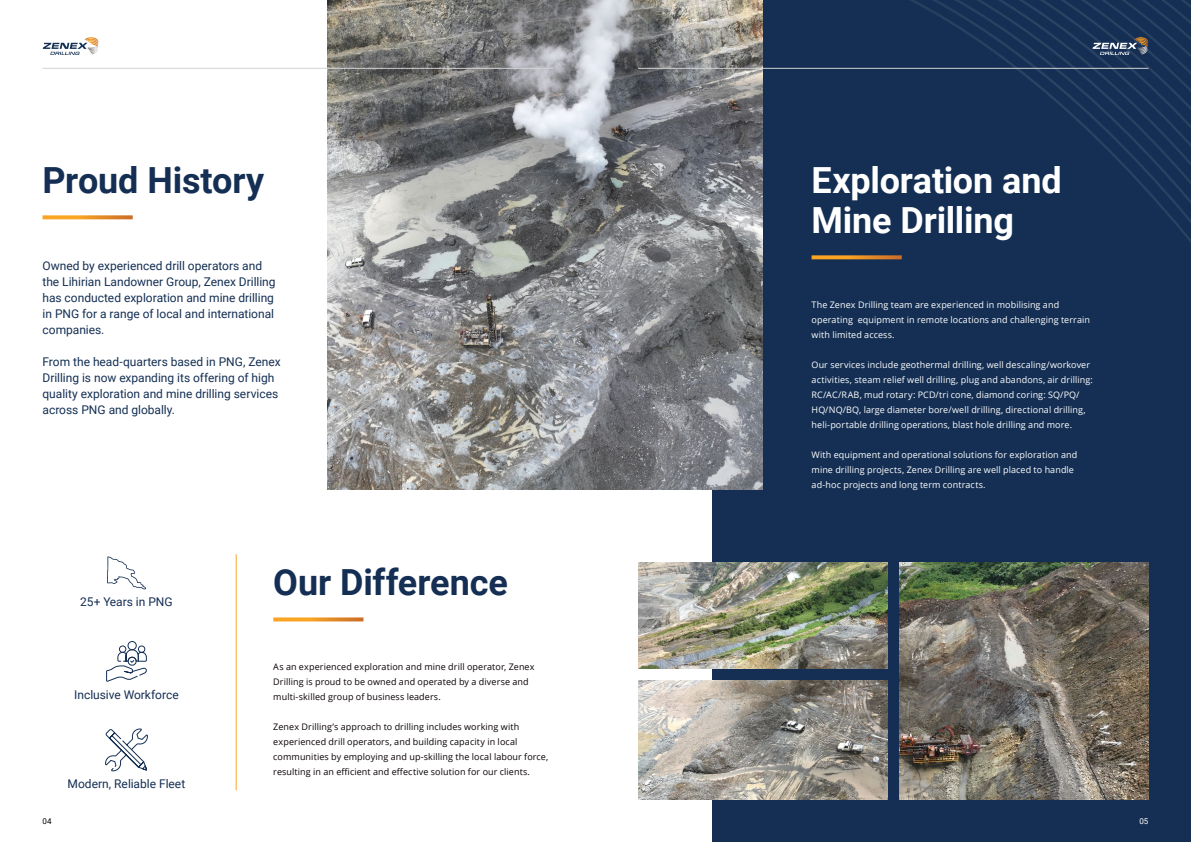
<style>
.page{position:relative;width:1191px;height:842px;background:#fff}
.page>*{position:absolute;margin:0;border:0;box-sizing:border-box;transform-origin:0 0}
.t1{font:700 36px/40px "Roboto";letter-spacing:-.005em;color:#fff}
.t2{font:700 36px "Roboto";letter-spacing:-.005em;color:#142f53}
.t3{font:12px/16px "Roboto";color:#142f53}
.t4{font:9px/15px "Open Sans";letter-spacing:.01em;color:#fff}
.t5{font:9px/15px "Open Sans";letter-spacing:.01em;color:#0a0203}
.t6{font:8px "Roboto";color:#0a0203}
.t7{font:8px "Roboto";color:#fff}
</style>
<div class="page">
<div style="left:712px;top:0;width:479px;height:842px;background:#142f53"></div>
<svg style="left:762px;top:0;width:429px;height:294px"></svg>
<img style="left:328px;top:0;width:434px;height:489px">
<svg style="left:43px;top:215px;width:90px;height:4px"></svg>
<svg style="left:811px;top:255px;width:90px;height:4px"></svg>
<svg style="left:273px;top:617px;width:90px;height:4px"></svg>
<svg style="left:106px;top:641px;width:41px;height:40px"></svg>
<svg style="left:107px;top:556px;width:39px;height:33px"></svg>
<svg style="left:105px;top:728px;width:43px;height:44px"></svg>
<img style="left:638px;top:681px;width:249px;height:118px">
<img style="left:638px;top:562px;width:249px;height:107px">
<img style="left:899px;top:562px;width:249px;height:237px">
<hr style="left:638px;top:68px;width:510px;height:1px;background:#d1d3d4">
<svg style="left:1092px;top:37px;width:56px;height:18px"></svg>
<hr style="left:43px;top:68px;width:510px;height:1px;background:#d1d3d4">
<svg style="left:43px;top:37px;width:55px;height:18px"></svg>
<h1 class="t2" style="left:43px;top:155px;width:223px">Proud History</h1>
<h2 class="t3" style="left:43px;top:258px;width:235px">Owned by experienced drill operators and the Lihirian Landowner Group, Zenex Drilling has conducted exploration and mine drilling in PNG for a range of local and international companies.</h2>
<h2 class="t3" style="left:43px;top:354px;width:240px">From the head-quarters based in PNG, Zenex Drilling is now expanding its offering of high quality exploration and mine drilling services across PNG and globally.</h2>
<h2 class="t3" style="left:80px;top:594px;width:94px">25+ Years in PNG</h2>
<h2 class="t3" style="left:74px;top:686px;width:106px">Inclusive Workforce</h2>
<h2 class="t3" style="left:68px;top:775px;width:119px">Modern, Reliable Fleet</h2>
<h1 class="t2" style="left:273px;top:557px;width:236px">Our Difference</h1>
<p class="t5" style="left:273px;top:659px;width:263px">As an experienced exploration and mine drill operator, Zenex<br>Drilling is proud to be owned and operated by a diverse and multi-skilled group of business leaders.</p>
<p class="t5" style="left:273px;top:719px;width:276px">Zenex Drilling’s approach to drilling includes working with experienced drill operators, and building capacity in local communities by employing and up-skilling the local labour force, resulting in an efficient and effective solution for our clients.</p>
<h1 class="t1" style="left:811px;top:159px;width:252px">Exploration and<br>Mine Drilling</h1>
<p class="t4" style="left:811px;top:297px;width:280px">The Zenex Drilling team are experienced in mobilising and operating equipment in remote locations and challenging terrain with limited access.</p>
<p class="t4" style="left:811px;top:357px;width:283px">Our services include geothermal drilling, well descaling/workover activities, steam relief well drilling, plug and abandons, air drilling:<br>RC/AC/RAB, mud rotary: PCD/tri cone, diamond coring: SQ/PQ/ HQ/NQ/BQ, large diameter bore/well drilling, directional drilling, heli-portable drilling operations, blast hole drilling and more.</p>
<p class="t4" style="left:811px;top:447px;width:267px">With equipment and operational solutions for exploration and mine drilling projects, Zenex Drilling are well placed to handle ad-hoc projects and long term contracts.</p>
<p class="t6" style="left:43px;top:815px;width:10px">04</p>
<p class="t7" style="left:1139px;top:815px;width:10px">05</p>
</div>
